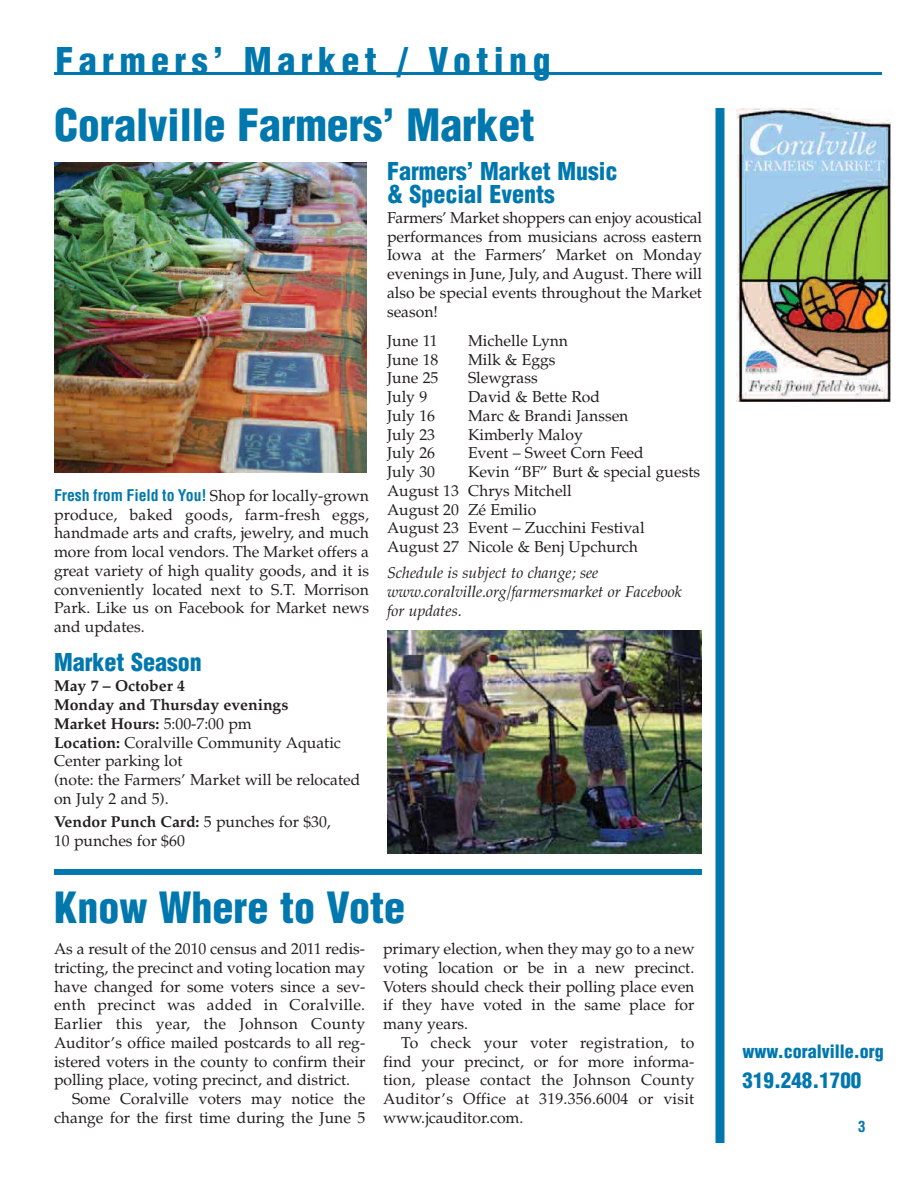
<style>
.page{position:relative;width:918px;height:1188px;background:#fff}
.page>*{position:absolute;margin:0;border:0;box-sizing:border-box;transform-origin:0 0}
.t1{font:900 condensed 43.5px "Helvetica";color:#0078ae}
.t2{font:900 condensed 42px "Helvetica";color:#0078ae}
.t3{font:900 condensed 36px "Helvetica";letter-spacing:.15em;color:#0078ae}
.t4{font:900 condensed 24px/22.5px "Helvetica";color:#0078ae}
.t5{font:900 condensed 21px "Helvetica";color:#0078ae}
.t6{font:900 condensed 18px "Helvetica";color:#0078ae}
.t7{font:15.75px/18.8px "Palatino";color:#231f20;text-align:justify}
.t8{font:italic 15.75px/18.8px "Palatino";color:#231f20}
.t9{font:15.75px "Palatino";letter-spacing:.02em;color:#231f20}
.t10{font:700 condensed 15.75px "Helvetica";color:#0078ae}
.t11{font:700 condensed 15px "Helvetica";color:#0078ae}
.s1{font-family:"Palatino";font-weight:400;font-stretch:normal;color:#231f20}
.s2{font-weight:700}
</style>
<div class="page">
<div style="left:716px;top:108px;width:9px;height:1035px;background:#0078ae"></div>
<hr style="left:54px;top:72px;width:828px;height:3px;background:#0078ae">
<div style="left:54px;top:869px;width:648px;height:6px;background:#0078ae"></div>
<img style="left:736px;top:108px;width:155px;height:294px">
<img style="left:54px;top:162px;width:313px;height:310px">
<img style="left:387px;top:630px;width:314px;height:224px">
<h3 class="t3" style="left:56px;top:47px;width:497px">Farmers’ Market / Voting</h3>
<h1 class="t1" style="left:54px;top:108px;width:482px">Coralville Farmers’ Market</h1>
<p class="t10" style="left:54px;top:489px;width:317px">Fresh from Field to You! <span class="s1">Shop for locally-grown</span></p>
<p class="t7" style="left:54px;top:507px;width:317px">produce, baked goods, farm-fresh eggs, handmade arts and crafts, jewelry, and much more from local vendors. The Market offers a great variety of high quality goods, and it is conveniently located next to S.T. Morrison Park. Like us on Facebook for Market news and updates.</p>
<h3 class="t4" style="left:54px;top:653px;width:149px">Market Season</h3>
<p class="t7" style="left:54px;top:678px;width:308px;text-align:left"><span class="s2">May 7 – October 4<br>Monday and Thursday evenings<br>Market Hours:</span> 5:00-7:00 pm<br><span class="s2">Location:</span> Coralville Community Aquatic<br>Center parking lot<br>(note: the Farmers’ Market will be relocated on July 2 and 5).</p>
<p class="t7" style="left:54px;top:814px;width:278px"><span class="s2">Vendor Punch Card:</span> 5 punches for $30,<br>10 punches for $60</p>
<h3 class="t4" style="left:387px;top:162px;width:232px">Farmers’ Market Music &amp; Special Events</h3>
<p class="t7" style="left:387px;top:210px;width:317px">Farmers’ Market shoppers can enjoy acoustical performances from musicians across eastern Iowa at the Farmers’ Market on Monday evenings in June, July, and August. There will also be special events throughout the Market season!</p>
<p class="t7" style="left:387px;top:333px;width:52px">June 11</p>
<p class="t7" style="left:468px;top:333px;width:102px">Michelle Lynn</p>
<p class="t7" style="left:387px;top:352px;width:53px">June 18</p>
<p class="t7" style="left:468px;top:352px;width:89px">Milk &amp; Eggs</p>
<p class="t7" style="left:387px;top:370px;width:53px">June 25</p>
<p class="t7" style="left:468px;top:370px;width:71px">Slewgrass</p>
<p class="t7" style="left:387px;top:389px;width:42px">July 9</p>
<p class="t7" style="left:468px;top:389px;width:134px">David &amp; Bette Rod</p>
<p class="t7" style="left:387px;top:408px;width:50px">July 16</p>
<p class="t7" style="left:468px;top:408px;width:162px">Marc &amp; Brandi Janssen</p>
<p class="t7" style="left:387px;top:427px;width:50px">July 23</p>
<p class="t7" style="left:468px;top:427px;width:116px">Kimberly Maloy</p>
<p class="t7" style="left:387px;top:445px;width:50px">July 26</p>
<p class="t7" style="left:468px;top:445px;width:177px">Event – Sweet Corn Feed</p>
<p class="t7" style="left:387px;top:464px;width:50px">July 30</p>
<p class="t7" style="left:387px;top:464px;width:315px;text-align:left;text-indent:81px">Kevin “BF” Burt &amp; special guests<br>August 13 Chrys Mitchell<br>August 20 Zé Emilio<br>August 23 Event – Zucchini Festival<br>August 27 Nicole &amp; Benj Upchurch</p>
<p class="t8" style="left:387px;top:565px;width:296px">Schedule is subject to change; see www.coralville.org/farmersmarket or Facebook for updates.</p>
<h2 class="t2" style="left:54px;top:891px;width:353px">Know Where to Vote</h2>
<p class="t7" style="left:54px;top:941px;width:313px">As a result of the 2010 census and 2011 redis-</p>
<p class="t7" style="left:54px;top:960px;width:313px">tricting, the precinct and voting location may</p>
<p class="t7" style="left:54px;top:979px;width:313px">have changed for some voters since a sev-</p>
<p class="t9" style="left:54px;top:999px;width:313px">enth precinct was added in Coralville.</p>
<p class="t9" style="left:54px;top:1018px;width:313px">Earlier this year, the Johnson County</p>
<p class="t7" style="left:54px;top:1035px;width:313px">Auditor’s office mailed postcards to all reg-</p>
<p class="t7" style="left:54px;top:1054px;width:313px">istered voters in the county to confirm their</p>
<p class="t7" style="left:54px;top:1073px;width:298px">polling place, voting precinct, and district.</p>
<p class="t7" style="left:72px;top:1091px;width:295px">Some Coralville voters may notice the</p>
<p class="t7" style="left:54px;top:1110px;width:313px">change for the first time during the June 5</p>
<p class="t7" style="left:383px;top:941px;width:313px">primary election, when they may go to a new voting location or be in a new precinct.<br>Voters should check their polling place even if they have voted in the same place for many years.</p>
<p class="t7" style="left:383px;top:1035px;width:313px;text-indent:18px">To check your voter registration, to find your precinct, or for more informa&shy;tion, please contact the Johnson County Auditor’s Office at 319.356.6004 or visit www.jcauditor.com.</p>
<p class="t6" style="left:743px;top:1044px;width:143px">www.coralville.org</p>
<h3 class="t5" style="left:743px;top:1072px;width:120px">319.248.1700</h3>
<p class="t11" style="left:858px;top:1121px;width:9px">3</p>
</div>
